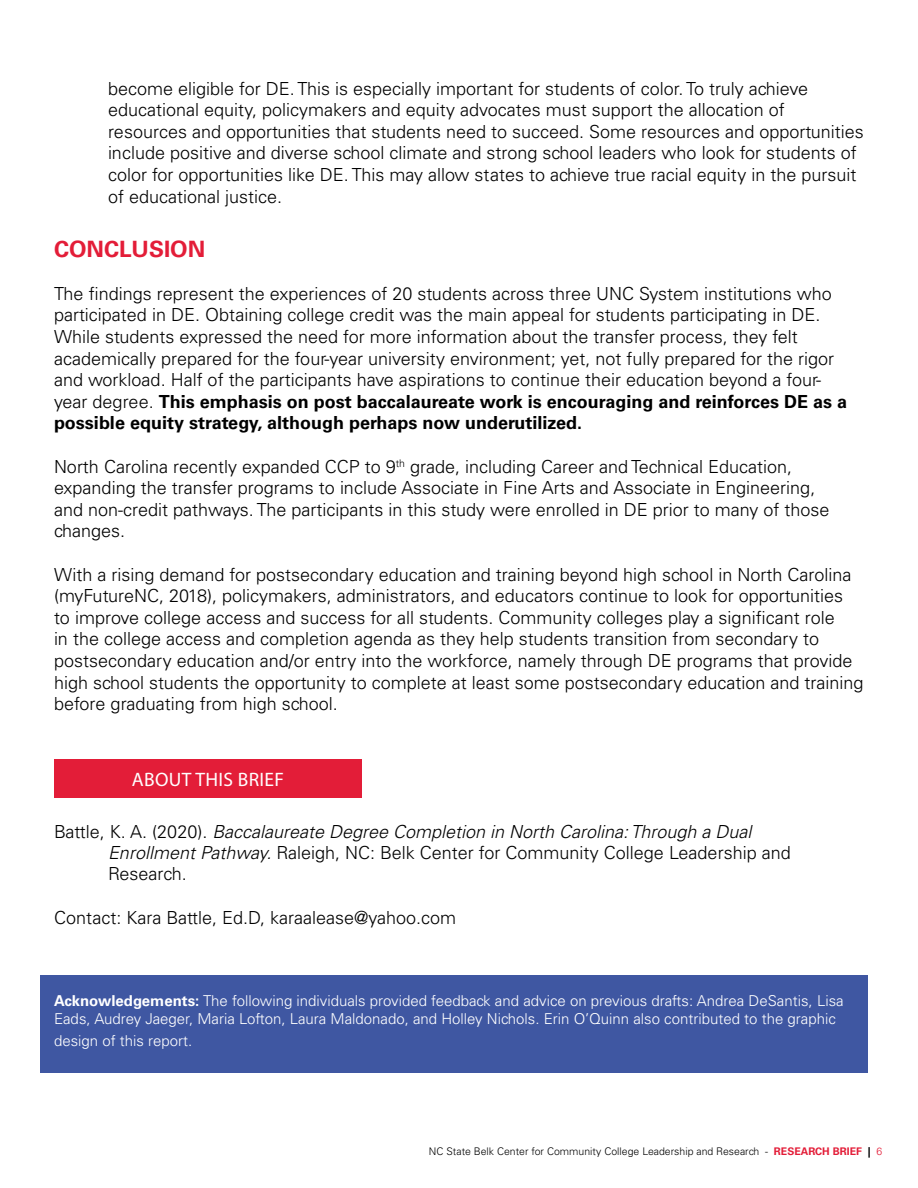
<style>
.page{position:relative;width:918px;height:1188px;background:#fff}
.page>*{position:absolute;margin:0;border:0;box-sizing:border-box;transform-origin:0 0}
.t1{font:700 22.5px "Univers LT Std";color:#e31d38}
.t2{font:19.5px "Myriad Pro";letter-spacing:.02em;color:#fff}
.annotation_text{font:300 18px/21.6px "Univers LT Std";color:#000}
.t3{font:italic 300 18px "Univers LT Std";color:#000}
.t4{font:300 15px/18px "Univers LT Std";color:#fff}
.t5{font:300 10.5px "Univers LT Std";color:#000}
.s1{font-weight:700}
.s2{font-style:normal}
.s3{font-style:italic}
.s4{font-weight:700;color:#e31d38}
.s5{color:#e31d38}
</style>
<div class="page">
<div style="left:40px;top:975px;width:828px;height:97px;background:#3f57a2"></div>
<div style="left:54px;top:759px;width:308px;height:39px;background:#e31d38"></div>
<p class="annotation_text" style="left:108px;top:77px;width:757px">become eligible for DE. This is especially important for students of color. To truly achieve educational equity, policymakers and equity advocates must support the allocation of resources and opportunities that students need to succeed. Some resources and opportunities include positive and diverse school climate and strong school leaders who look for students of color for opportunities like DE. This may allow states to achieve true racial equity in the pursuit of educational justice.</p>
<p class="t1" style="left:54px;top:235px;width:153px">CONCLUSION</p>
<p class="annotation_text" style="left:54px;top:283px;width:795px">The findings represent the experiences of 20 students across three UNC System institutions who participated in DE. Obtaining college credit was the main appeal for students participating in DE.<br>While students expressed the need for more information about the transfer process, they felt academically prepared for the four-year university environment; yet, not fully prepared for the rigor and workload. Half of the participants have aspirations to continue their education beyond a four&shy;year degree. <span class="s1">This emphasis on post baccalaureate work is encouraging and reinforces DE as a possible equity strategy, although perhaps now underutilized.</span></p>
<p class="annotation_text" style="left:54px;top:455px;width:777px">North Carolina recently expanded CCP to 9<sup>th</sup> grade, including Career and Technical Education, expanding the transfer programs to include Associate in Fine Arts and Associate in Engineering, and non-credit pathways. The participants in this study were enrolled in DE prior to many of those changes.</p>
<p class="annotation_text" style="left:54px;top:563px;width:811px">With a rising demand for postsecondary education and training beyond high school in North Carolina (myFutureNC, 2018), policymakers, administrators, and educators continue to look for opportunities to improve college access and success for all students. Community colleges play a significant role<br>in the college access and completion agenda as they help students transition from secondary to postsecondary education and/or entry into the workforce, namely through DE programs that provide high school students the opportunity to complete at least some postsecondary education and training before graduating from high school.</p>
<p class="t2" style="left:132px;top:767px;width:154px">ABOUT THIS BRIEF</p>
<p class="t3" style="left:54px;top:821px;width:699px"><span class="s2">Battle, K. A. (2020).</span> Baccalaureate Degree Completion in North Carolina: Through a Dual</p>
<p class="annotation_text" style="left:108px;top:842px;width:684px"><span class="s3">Enrollment Pathway.</span> Raleigh, NC: Belk Center for Community College Leadership and</p>
<p class="annotation_text" style="left:108px;top:863px;width:80px">Research.</p>
<p class="annotation_text" style="left:54px;top:906px;width:404px">Contact: Kara Battle, Ed.D, karaalease@yahoo.com</p>
<p class="t4" style="left:54px;top:992px;width:791px"><span class="s1">Acknowledgements:</span> The following individuals provided feedback and advice on previous drafts: Andrea DeSantis, Lisa<br>Eads, Audrey Jaeger, Maria Lofton, Laura Maldonado, and Holley Nichols. Erin O’Quinn also contributed to the graphic</p>
<p class="t4" style="left:54px;top:1032px;width:140px">design of this report.</p>
<p class="t5" style="left:429px;top:1145px;width:455px">NC State Belk Center for Community College Leadership and Research - <span class="s4">RESEARCH BRIEF</span> <span class="s1">|</span> <span class="s5">6</span></p>
</div>
